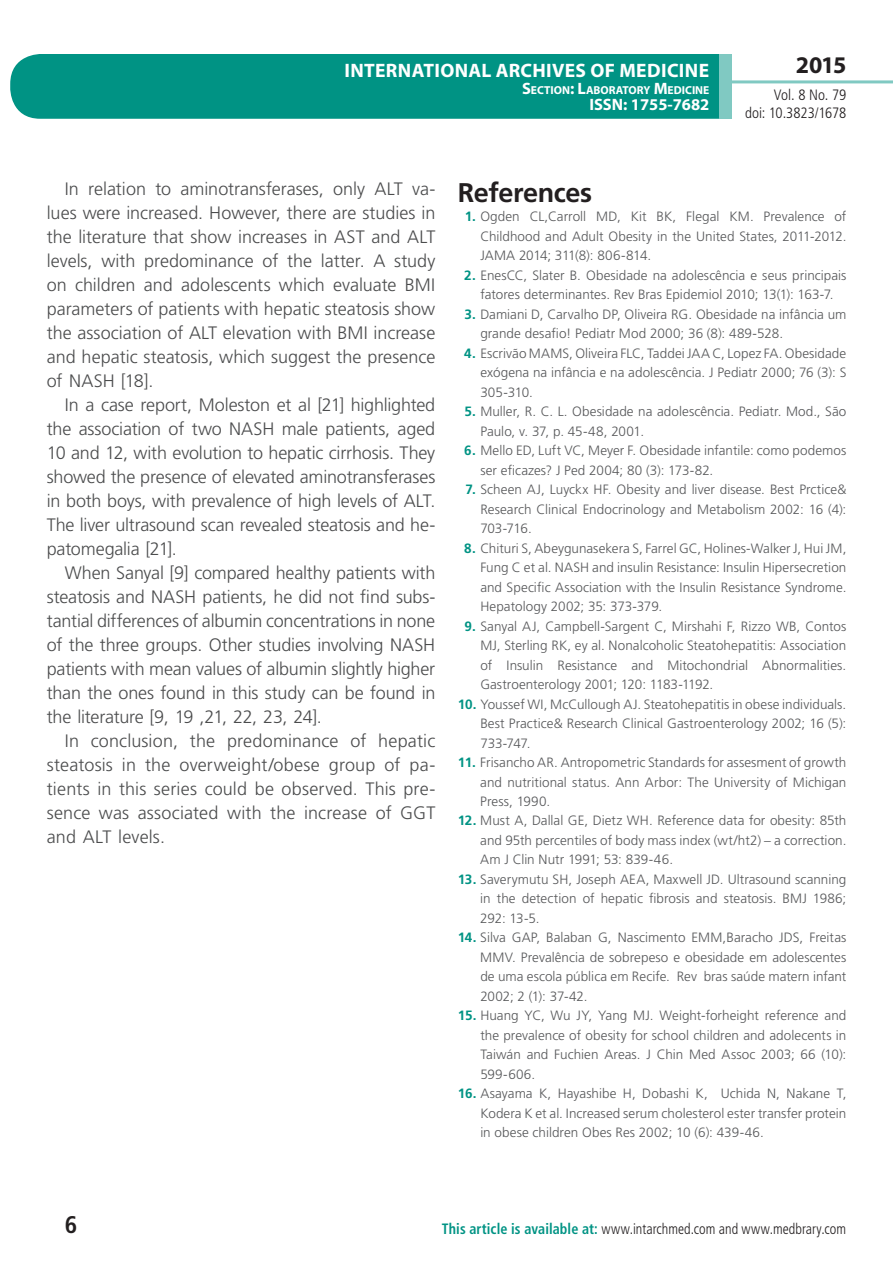
<style>
.page{position:relative;width:893px;height:1263px;background:#fff}
.page>*{position:absolute;margin:0;border:0;box-sizing:border-box;transform-origin:0 0}
.t1{font:700 27px "Frutiger LT Std";letter-spacing:-.015em;color:#231f20}
.t2{font:700 24px "Myriad Pro";color:#231f20}
.t3{font:700 condensed 24px "Frutiger LT Std";color:#231f20}
.t4{font:700 19.5px "Myriad Pro";letter-spacing:.015em;color:#fff}
.t5{font:300 18px/24px "Frutiger LT Std";letter-spacing:-.005em;color:#4b4c4d;text-align:justify}
.t6{font:700 16.5px "Myriad Pro";color:#fff}
.t7{font:300 condensed 15px "Frutiger LT Std";color:#231f20;scale:.94 1}
.t8{font:300 condensed 15px/18px "Frutiger LT Std";color:#231f20;text-align:right}
.t9{font:300 13.5px/19.5px "Frutiger LT Std";color:#57585a;text-align:justify}
.t10{font:700 11.55px "Myriad Pro";color:#fff}
.s1{font-size:16.5px}
.s2{font-weight:700;color:#009384}
</style>
<div class="page">
<div style="left:10px;top:54px;width:775px;height:65px;background:#009384;border-radius:30px"></div>
<div style="left:732px;top:0;width:161px;height:157px;background:#fff"></div>
<hr style="left:730px;top:80px;width:163px;height:3px;background:#80c9c2">
<div style="left:719px;top:54px;width:13px;height:65px;background:#80c9c2"></div>
<h3 class="t4" style="left:344px;top:58px;width:366px">INTERNATIONAL ARCHIVES OF MEDICINE</h3>
<p class="t10" style="left:522px;top:82px;width:189px"><span class="s1">S</span>ECTION<span class="s1">: L</span>ABORATORY <span class="s1">M</span>EDICINE</p>
<p class="t6" style="left:589px;top:94px;width:122px">ISSN : 1755-7682</p>
<h2 class="t2" style="left:796px;top:49px;width:52px">2015</h2>
<p class="t8" style="left:745px;top:86px;width:103px">Vol. 8 No. 79<br>doi: 10.3823/1678</p>
<p class="t5" style="left:47px;top:177px;width:390px;text-indent:18px">In relation to aminotransferases, only ALT va&shy;lues were increased. However, there are studies in the literature that show increases in AST and ALT levels, with predominance of the latter. A study on children and adolescents which evaluate BMI parameters of patients with hepatic steatosis show the association of ALT elevation with BMI increase and hepatic steatosis, which suggest the presence of NASH [18].</p>
<p class="t5" style="left:47px;top:393px;width:390px;text-indent:18px">In a case report, Moleston et al [21] highlighted the association of two NASH male patients, aged 10 and 12, with evolution to hepatic cirrhosis. They showed the presence of elevated aminotransferases in both boys, with prevalence of high levels of ALT.<br>The liver ultrasound scan revealed steatosis and he&shy;patomegalia [21].</p>
<p class="t5" style="left:47px;top:561px;width:390px;text-indent:18px">When Sanyal [9] compared healthy patients with steatosis and NASH patients, he did not find subs&shy;tantial differences of albumin concentrations in none of the three groups. Other studies involving NASH patients with mean values of albumin slightly higher than the ones found in this study can be found in the literature [9, 19 ,21, 22, 23, 24].</p>
<h3 class="t5" style="left:47px;top:729px;width:390px;text-indent:18px">In conclusion, the predominance of hepatic steatosis in the overweight/obese group of pa&shy;tients in this series could be observed. This pre&shy;sence was associated with the increase of GGT and ALT levels.</h3>
<h1 class="t1" style="left:458px;top:176px;width:136px">References</h1>
<p class="t9" style="left:480px;top:207px;width:368px;text-indent:-16px"><span class="s2">1.</span> Ogden CL,Carroll MD, Kit BK, Flegal KM. Prevalence of Childhood and Adult Obesity in the United States, 2011-2012.<br>JAMA 2014; 311(8): 806-814.</p>
<p class="t9" style="left:464px;top:265px;width:384px;text-align:center"><span class="s2">2.</span> EnesCC, Slater B. Obesidade na adolescência e seus principais fatores determinantes. Rev Bras Epidemiol 2010; 13(1): 163-7.</p>
<p class="t9" style="left:480px;top:304px;width:368px;text-indent:-16px"><span class="s2">3.</span> Damiani D, Carvalho DP, Oliveira RG. Obesidade na infância um grande desafio! Pediatr Mod 2000; 36 (8): 489-528.</p>
<p class="t9" style="left:480px;top:343px;width:368px;text-indent:-16px"><span class="s2">4.</span> Escrivão MAMS, Oliveira FLC, Taddei JAA C, Lopez FA. Obesidade exógena na infância e na adolescência. J Pediatr 2000; 76 (3): S 305-310.</p>
<p class="t9" style="left:480px;top:402px;width:367px;text-indent:-16px"><span class="s2">5.</span> Muller, R. C. L. Obesidade na adolescência. Pediatr. Mod., São<br>Paulo, v. 37, p. 45-48, 2001.</p>
<p class="t9" style="left:480px;top:441px;width:368px;text-indent:-16px"><span class="s2">6.</span> Mello ED, Luft VC, Meyer F. Obesidade infantile: como podemos ser eficazes? J Ped 2004; 80 (3): 173-82.</p>
<p class="t9" style="left:480px;top:480px;width:368px;text-indent:-15px"><span class="s2">7.</span> Scheen AJ, Luyckx HF. Obesity and liver disease. Best Prctice&amp; Research Clinical Endocrinology and Metabolism 2002: 16 (4):<br>703-716.</p>
<p class="t9" style="left:480px;top:538px;width:368px;text-indent:-16px"><span class="s2">8.</span> Chituri S, Abeygunasekera S, Farrel GC, Holines-Walker J, Hui JM, Fung C et al. NASH and insulin Resistance: Insulin Hipersecretion and Specific Association with the Insulin Resistance Syndrome.<br>Hepatology 2002; 35: 373-379.</p>
<p class="t9" style="left:480px;top:616px;width:368px;text-indent:-16px"><span class="s2">9.</span> Sanyal AJ, Campbell-Sargent C, Mirshahi F, Rizzo WB, Contos MJ, Sterling RK, ey al. Nonalcoholic Steatohepatitis: Association of Insulin Resistance and Mitochondrial Abnormalities.<br>Gastroenterology 2001; 120: 1183-1192.</p>
<p class="t9" style="left:480px;top:694px;width:368px;text-indent:-23px"><span class="s2">10.</span> Youssef WI, McCullough AJ. Steatohepatitis in obese individuals.<br>Best Practice&amp; Research Clinical Gastroenterology 2002; 16 (5):<br>733-747.</p>
<p class="t9" style="left:480px;top:753px;width:368px;text-indent:-22px"><span class="s2">11.</span> Frisancho AR. Antropometric Standards for assesment of growth and nutritional status. Ann Arbor: The University of Michigan Press, 1990.</p>
<p class="t9" style="left:480px;top:811px;width:368px;text-indent:-23px"><span class="s2">12.</span> Must A, Dallal GE, Dietz WH. Reference data for obesity: 85th and 95th percentiles of body mass index (wt/ht2) – a correction.<br>Am J Clin Nutr 1991; 53: 839-46.</p>
<p class="t9" style="left:480px;top:870px;width:368px;text-indent:-22px"><span class="s2">13.</span> Saverymutu SH, Joseph AEA, Maxwell JD. Ultrasound scanning in the detection of hepatic fibrosis and steatosis. BMJ 1986; 292: 13-5.</p>
<p class="t9" style="left:480px;top:928px;width:368px;text-indent:-23px"><span class="s2">14.</span> Silva GAP, Balaban G, Nascimento EMM,Baracho JDS, Freitas MMV. Prevalência de sobrepeso e obesidade em adolescentes de uma escola pública em Recife. Rev bras saúde matern infant 2002; 2 (1): 37-42.</p>
<p class="t9" style="left:480px;top:1006px;width:368px;text-indent:-23px"><span class="s2">15.</span> Huang YC, Wu JY, Yang MJ. Weight-forheight reference and the prevalence of obesity for school children and adolecents in Taiwán and Fuchien Areas. J Chin Med Assoc 2003; 66 (10):<br>599-606.</p>
<p class="t9" style="left:480px;top:1084px;width:368px;text-indent:-23px"><span class="s2">16.</span> Asayama K, Hayashibe H, Dobashi K, Uchida N, Nakane T, Kodera K et al. Increased serum cholesterol ester transfer protein in obese children Obes Res 2002; 10 (6): 439-46.</p>
<h2 class="t3" style="left:65px;top:1210px;width:14px">6</h2>
<p class="t7" style="left:442px;top:1220px;width:432px"><span class="s2">This article is available at:</span> www.intarchmed.com and www.medbrary.com</p>
</div>
